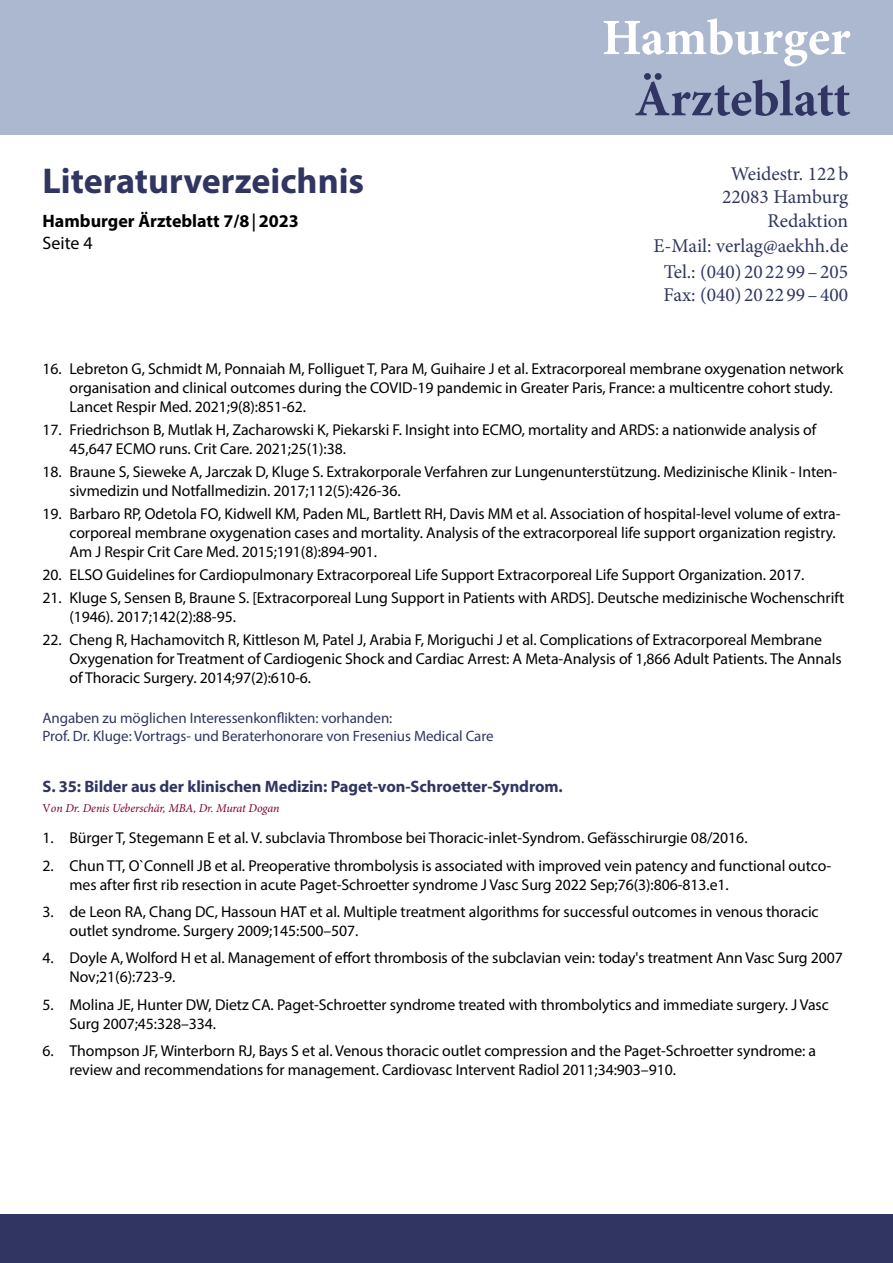
<style>
.page{position:relative;width:893px;height:1263px;background:#fff}
.page>*{position:absolute;margin:0;border:0;box-sizing:border-box;transform-origin:0 0}
.t1{font:700 51px "Minion Pro";letter-spacing:-.005em;color:#303661}
.t2{font:700 51px "Minion Pro";letter-spacing:-.005em;color:#fff}
.t3{font:700 36px "Myriad Pro";color:#303661}
.t4{font:19.5px/23.4px "Minion Pro";color:#303661;text-align:right}
.t5{font:700 18px/21.6px "Myriad Pro";color:#000}
.t6{font:700 16.5px "Myriad Pro";letter-spacing:-.005em;color:#303661}
.t7{font:15.75px/18.9px "Myriad Pro";letter-spacing:-.005em;color:#000}
.t8{font:15px/18px "Myriad Pro";letter-spacing:-.005em;color:#303661}
.t9{font:italic 12px "Minion Pro";letter-spacing:-.01em;color:#7e0032}
.s1{font-family:"Minion Pro"}
.s2{font-weight:400}
.s3{font-style:normal}
</style>
<div class="page">
<div style="left:0;top:1214px;width:893px;height:49px;background:#303661"></div>
<div style="left:0;top:0;width:893px;height:135px;background:#acb7d0"></div>
<h2 class="t3" style="left:43px;top:157px;width:323px">Literaturverzeichnis</h2>
<p class="t5" style="left:43px;top:210px;width:258px">Hamburger Ärzteblatt 7/8<span class="s1">|</span>2023<br><span class="s2">Seite 4</span></p>
<h1 class="t2" style="left:602px;top:2px;width:250px">Hamburger</h1>
<h1 class="t1" style="left:634px;top:63px;width:217px">Ärzteblatt</h1>
<p class="t4" style="left:722px;top:162px;width:128px">Weidestr. 122b<br>22083 Hamburg<br>Redaktion</p>
<p class="t4" style="left:653px;top:233px;width:196px;line-height:25.5px;text-align:center">E-Mail: verlag@aekhh.de<br>Tel.: (040) 20 22 99–205</p>
<p class="t4" style="left:664px;top:283px;width:186px">Fax: (040) 20 22 99–400</p>
<p class="t7" style="left:70px;top:359px;width:775px;text-indent:-27px">16. Lebreton G, Schmidt M, Ponnaiah M, Folliguet T, Para M, Guihaire J et al. Extracorporeal membrane oxygenation network organisation and clinical outcomes during the COVID-19 pandemic in Greater Paris, France: a multicentre cohort study.<br>Lancet Respir Med. 2021;9(8):851-62.</p>
<p class="t7" style="left:70px;top:420px;width:748px;text-indent:-27px">17. Friedrichson B, Mutlak H, Zacharowski K, Piekarski F. Insight into ECMO, mortality and ARDS: a nationwide analysis of<br>45,647 ECMO runs. Crit Care. 2021;25(1):38.</p>
<p class="t7" style="left:70px;top:462px;width:769px;text-indent:-27px">18. Braune S, Sieweke A, Jarczak D, Kluge S. Extrakorporale Verfahren zur Lungenunterstützung. Medizinische Klinik - Inten&shy;sivmedizin und Notfallmedizin. 2017;112(5):426-36.</p>
<p class="t7" style="left:70px;top:504px;width:773px;text-indent:-27px">19. Barbaro RP, Odetola FO, Kidwell KM, Paden ML, Bartlett RH, Davis MM et al. Association of hospital-level volume of extra&shy;corporeal membrane oxygenation cases and mortality. Analysis of the extracorporeal life support organization registry.<br>Am J Respir Crit Care Med. 2015;191(8):894-901.</p>
<p class="t7" style="left:43px;top:565px;width:763px">20. ELSO Guidelines for Cardiopulmonary Extracorporeal Life Support Extracorporeal Life Support Organization. 2017.</p>
<p class="t7" style="left:70px;top:588px;width:776px;text-indent:-27px">21. Kluge S, Sensen B, Braune S. [Extracorporeal Lung Support in Patients with ARDS]. Deutsche medizinische Wochenschrift (1946). 2017;142(2):88-95.</p>
<p class="t7" style="left:70px;top:630px;width:774px;text-indent:-27px">22. Cheng R, Hachamovitch R, Kittleson M, Patel J, Arabia F, Moriguchi J et al. Complications of Extracorporeal Membrane<br>Oxygenation for Treatment of Cardiogenic Shock and Cardiac Arrest: A Meta-Analysis of 1,866 Adult Patients. The Annals of Thoracic Surgery. 2014;97(2):610-6.</p>
<p class="t8" style="left:43px;top:709px;width:453px">Angaben zu möglichen Interessenkonflikten: vorhanden:<br>Prof. Dr. Kluge: Vortrags- und Beraterhonorare von Fresenius Medical Care</p>
<p class="t6" style="left:43px;top:775px;width:522px">S. 35: Bilder aus der klinischen Medizin: Paget-von-Schroetter-Syndrom.</p>
<p class="t9" style="left:43px;top:800px;width:239px"><span class="s3">V</span>on Dr. Denis Ueberschär, MBA, Dr. Murat Dogan</p>
<p class="t7" style="left:43px;top:828px;width:707px">1. Bürger T, Stegemann E et al. V. subclavia Thrombose bei Thoracic-inlet-Syndrom. Gefässchirurgie 08/2016.</p>
<p class="t7" style="left:70px;top:856px;width:763px;text-indent:-27px">2. Chun TT, O`Connell JB et al. Preoperative thrombolysis is associated with improved vein patency and functional outco&shy;mes after first rib resection in acute Paget-Schroetter syndrome J Vasc Surg 2022 Sep;76(3):806-813.e1.</p>
<p class="t7" style="left:70px;top:902px;width:751px;text-indent:-27px">3. de Leon RA, Chang DC, Hassoun HAT et al. Multiple treatment algorithms for successful outcomes in venous thoracic outlet syndrome. Surgery 2009;145:500–507.</p>
<p class="t7" style="left:70px;top:948px;width:775px;text-indent:-27px">4. Doyle A, Wolford H et al. Management of effort thrombosis of the subclavian vein: today's treatment Ann Vasc Surg 2007<br>Nov;21(6):723-9.</p>
<p class="t7" style="left:70px;top:995px;width:761px;text-indent:-27px">5. Molina JE, Hunter DW, Dietz CA. Paget-Schroetter syndrome treated with thrombolytics and immediate surgery. J Vasc<br>Surg 2007;45:328–334.</p>
<p class="t7" style="left:70px;top:1041px;width:748px;text-indent:-27px">6. Thompson JF, Winterborn RJ, Bays S et al. Venous thoracic outlet compression and the Paget-Schroetter syndrome: a review and recommendations for management. Cardiovasc Intervent Radiol 2011;34:903–910.</p>
</div>
